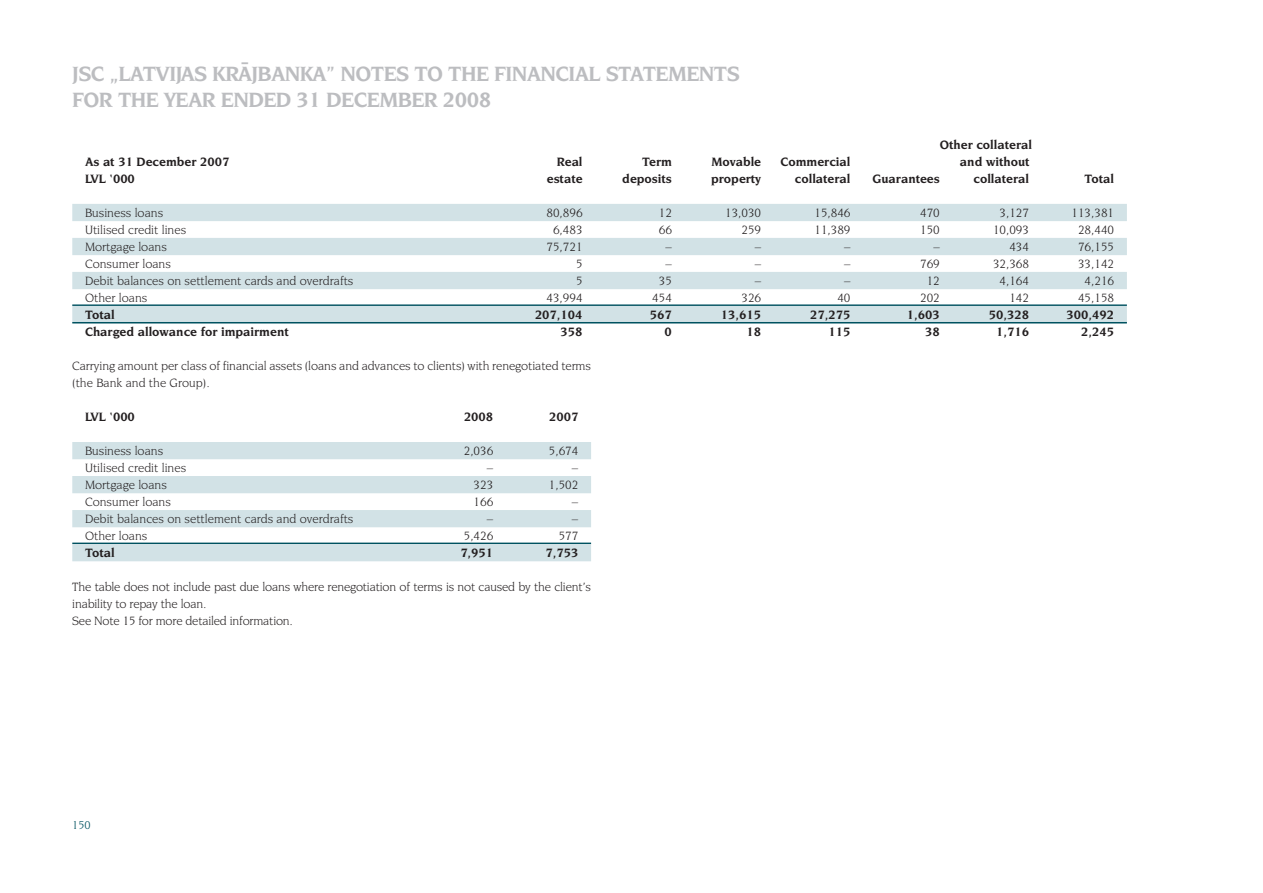
<style>
.page{position:relative;width:1263px;height:893px;background:#fff}
.page>*{position:absolute;margin:0;border:0;box-sizing:border-box;transform-origin:0 0}
.t1{font:700 21.75px/26.1px "Novarese IT Cby TL";letter-spacing:-.025em;color:#bcbdc0}
.t2{font:12.75px/17px "Novarese IT Cby TL";color:#231f20}
.t3{font:12.75px "Novarese IT Cby TL Bold TT";color:#231f20}
.t4{font:12px "Novarese IT Cby TL";color:#005260}
</style>
<div class="page">
<div style="left:72px;top:442px;width:519px;height:17px;background:#d2e2e6"></div>
<div style="left:72px;top:476px;width:519px;height:17px;background:#d2e2e6"></div>
<div style="left:72px;top:510px;width:519px;height:17px;background:#d2e2e6"></div>
<hr style="left:72px;top:543px;width:519px;height:1px;background:#005260">
<div style="left:72px;top:544px;width:519px;height:17px;background:#d2e2e6"></div>
<div style="left:72px;top:204px;width:1055px;height:17px;background:#d2e2e6"></div>
<div style="left:72px;top:238px;width:1055px;height:17px;background:#d2e2e6"></div>
<div style="left:72px;top:272px;width:1055px;height:17px;background:#d2e2e6"></div>
<hr style="left:72px;top:304px;width:1055px;height:2px;background:#005260">
<div style="left:72px;top:306px;width:1055px;height:17px;background:#d2e2e6"></div>
<hr style="left:72px;top:322px;width:1055px;height:1px;background:#005260">
<h1 class="t1" style="left:72px;top:60px;width:669px">JSC „LATVIJAS KRĀJBANKA” NOTES TO THE FINANCIAL STATEMENTS<br>FOR THE YEAR ENDED 31 DECEMBER 2008</h1>
<p class="t3" style="left:940px;top:137px;width:94px">Other collateral</p>
<p class="t3" style="left:85px;top:154px;width:146px">As at 31 December 2007</p>
<p class="t3" style="left:557px;top:154px;width:27px">Real</p>
<p class="t3" style="left:642px;top:154px;width:31px">Term</p>
<p class="t3" style="left:711px;top:154px;width:51px">Movable</p>
<p class="t3" style="left:780px;top:154px;width:72px">Commercial</p>
<p class="t3" style="left:960px;top:154px;width:71px">and without</p>
<p class="t3" style="left:85px;top:171px;width:51px">LVL ‘000</p>
<p class="t3" style="left:547px;top:171px;width:37px">estate</p>
<p class="t3" style="left:622px;top:171px;width:51px">deposits</p>
<p class="t3" style="left:711px;top:171px;width:51px">property</p>
<p class="t3" style="left:795px;top:171px;width:57px">collateral</p>
<p class="t3" style="left:872px;top:171px;width:69px">Guarantees</p>
<p class="t3" style="left:973px;top:171px;width:57px">collateral</p>
<p class="t3" style="left:1084px;top:171px;width:31px">Total</p>
<p class="t2" style="left:85px;top:204px;width:80px">Business loans</p>
<p class="t2" style="left:546px;top:204px;width:38px">80,896</p>
<p class="t2" style="left:659px;top:204px;width:15px">12</p>
<p class="t2" style="left:725px;top:204px;width:38px">13,030</p>
<p class="t2" style="left:814px;top:204px;width:38px">15,846</p>
<p class="t2" style="left:920px;top:204px;width:21px">470</p>
<p class="t2" style="left:999px;top:204px;width:31px">3,127</p>
<p class="t2" style="left:1071px;top:204px;width:44px">113,381</p>
<p class="t2" style="left:85px;top:221px;width:103px">Utilised credit lines</p>
<p class="t2" style="left:553px;top:221px;width:31px">6,483</p>
<p class="t2" style="left:659px;top:221px;width:15px">66</p>
<p class="t2" style="left:741px;top:221px;width:21px">259</p>
<p class="t2" style="left:814px;top:221px;width:38px">11,389</p>
<p class="t2" style="left:920px;top:221px;width:21px">150</p>
<p class="t2" style="left:993px;top:221px;width:38px">10,093</p>
<p class="t2" style="left:1078px;top:221px;width:38px">28,440</p>
<p class="t2" style="left:85px;top:238px;width:83px">Mortgage loans</p>
<p class="t2" style="left:546px;top:238px;width:38px">75,721</p>
<p class="t2" style="left:665px;top:238px;width:8px">–</p>
<p class="t2" style="left:755px;top:238px;width:8px">–</p>
<p class="t2" style="left:844px;top:238px;width:8px">–</p>
<p class="t2" style="left:933px;top:238px;width:8px">–</p>
<p class="t2" style="left:1009px;top:238px;width:21px">434</p>
<p class="t2" style="left:1078px;top:238px;width:38px">76,155</p>
<p class="t2" style="left:85px;top:255px;width:87px">Consumer loans</p>
<p class="t2" style="left:576px;top:255px;width:8px">5</p>
<p class="t2" style="left:665px;top:255px;width:8px">–</p>
<p class="t2" style="left:755px;top:255px;width:8px">–</p>
<p class="t2" style="left:844px;top:255px;width:8px">–</p>
<p class="t2" style="left:920px;top:255px;width:21px">769</p>
<p class="t2" style="left:993px;top:255px;width:38px">32,368</p>
<p class="t2" style="left:1078px;top:255px;width:38px">33,142</p>
<p class="t2" style="left:85px;top:272px;width:270px">Debit balances on settlement cards and overdrafts</p>
<p class="t2" style="left:576px;top:272px;width:8px">5</p>
<p class="t2" style="left:659px;top:272px;width:15px">35</p>
<p class="t2" style="left:755px;top:272px;width:8px">–</p>
<p class="t2" style="left:844px;top:272px;width:8px">–</p>
<p class="t2" style="left:927px;top:272px;width:15px">12</p>
<p class="t2" style="left:999px;top:272px;width:31px">4,164</p>
<p class="t2" style="left:1085px;top:272px;width:31px">4,216</p>
<p class="t2" style="left:85px;top:289px;width:64px">Other loans</p>
<p class="t2" style="left:546px;top:289px;width:38px">43,994</p>
<p class="t2" style="left:652px;top:289px;width:21px">454</p>
<p class="t2" style="left:741px;top:289px;width:21px">326</p>
<p class="t2" style="left:837px;top:289px;width:15px">40</p>
<p class="t2" style="left:920px;top:289px;width:21px">202</p>
<p class="t2" style="left:1009px;top:289px;width:21px">142</p>
<p class="t2" style="left:1078px;top:289px;width:38px">45,158</p>
<p class="t3" style="left:85px;top:307px;width:31px">Total</p>
<p class="t3" style="left:535px;top:307px;width:49px">207,104</p>
<p class="t3" style="left:650px;top:307px;width:23px">567</p>
<p class="t3" style="left:721px;top:307px;width:42px">13,615</p>
<p class="t3" style="left:810px;top:307px;width:42px">27,275</p>
<p class="t3" style="left:907px;top:307px;width:34px">1,603</p>
<p class="t3" style="left:989px;top:307px;width:42px">50,328</p>
<p class="t3" style="left:1066px;top:307px;width:49px">300,492</p>
<p class="t3" style="left:85px;top:324px;width:205px">Charged allowance for impairment</p>
<p class="t3" style="left:561px;top:324px;width:23px">358</p>
<p class="t3" style="left:664px;top:324px;width:9px">0</p>
<p class="t3" style="left:746px;top:324px;width:16px">18</p>
<p class="t3" style="left:828px;top:324px;width:23px">115</p>
<p class="t3" style="left:925px;top:324px;width:16px">38</p>
<p class="t3" style="left:996px;top:324px;width:34px">1,716</p>
<p class="t3" style="left:1081px;top:324px;width:34px">2,245</p>
<p class="t2" style="left:72px;top:357px;width:520px">Carrying amount per class of financial assets (loans and advances to clients) with renegotiated terms (the Bank and the Group).</p>
<p class="t3" style="left:85px;top:409px;width:51px">LVL ‘000</p>
<p class="t3" style="left:464px;top:409px;width:31px">2008</p>
<p class="t3" style="left:549px;top:409px;width:31px">2007</p>
<p class="t2" style="left:85px;top:442px;width:80px">Business loans</p>
<p class="t2" style="left:464px;top:442px;width:31px">2,036</p>
<p class="t2" style="left:549px;top:442px;width:31px">5,674</p>
<p class="t2" style="left:85px;top:459px;width:103px">Utilised credit lines</p>
<p class="t2" style="left:487px;top:459px;width:8px">–</p>
<p class="t2" style="left:572px;top:459px;width:8px">–</p>
<p class="t2" style="left:85px;top:476px;width:83px">Mortgage loans</p>
<p class="t2" style="left:474px;top:476px;width:21px">323</p>
<p class="t2" style="left:549px;top:476px;width:31px">1,502</p>
<p class="t2" style="left:85px;top:493px;width:87px">Consumer loans</p>
<p class="t2" style="left:474px;top:493px;width:21px">166</p>
<p class="t2" style="left:572px;top:493px;width:8px">–</p>
<p class="t2" style="left:85px;top:510px;width:270px">Debit balances on settlement cards and overdrafts</p>
<p class="t2" style="left:487px;top:510px;width:8px">–</p>
<p class="t2" style="left:572px;top:510px;width:8px">–</p>
<p class="t2" style="left:85px;top:527px;width:64px">Other loans</p>
<p class="t2" style="left:464px;top:527px;width:31px">5,426</p>
<p class="t2" style="left:559px;top:527px;width:21px">577</p>
<p class="t3" style="left:85px;top:545px;width:31px">Total</p>
<p class="t3" style="left:460px;top:545px;width:34px">7,951</p>
<p class="t3" style="left:545px;top:545px;width:34px">7,753</p>
<p class="t2" style="left:72px;top:578px;width:520px">The table does not include past due loans where renegotiation of terms is not caused by the client’s inability to repay the loan.<br>See Note 15 for more detailed information.</p>
<p class="t4" style="left:72px;top:818px;width:20px">150</p>
</div>
